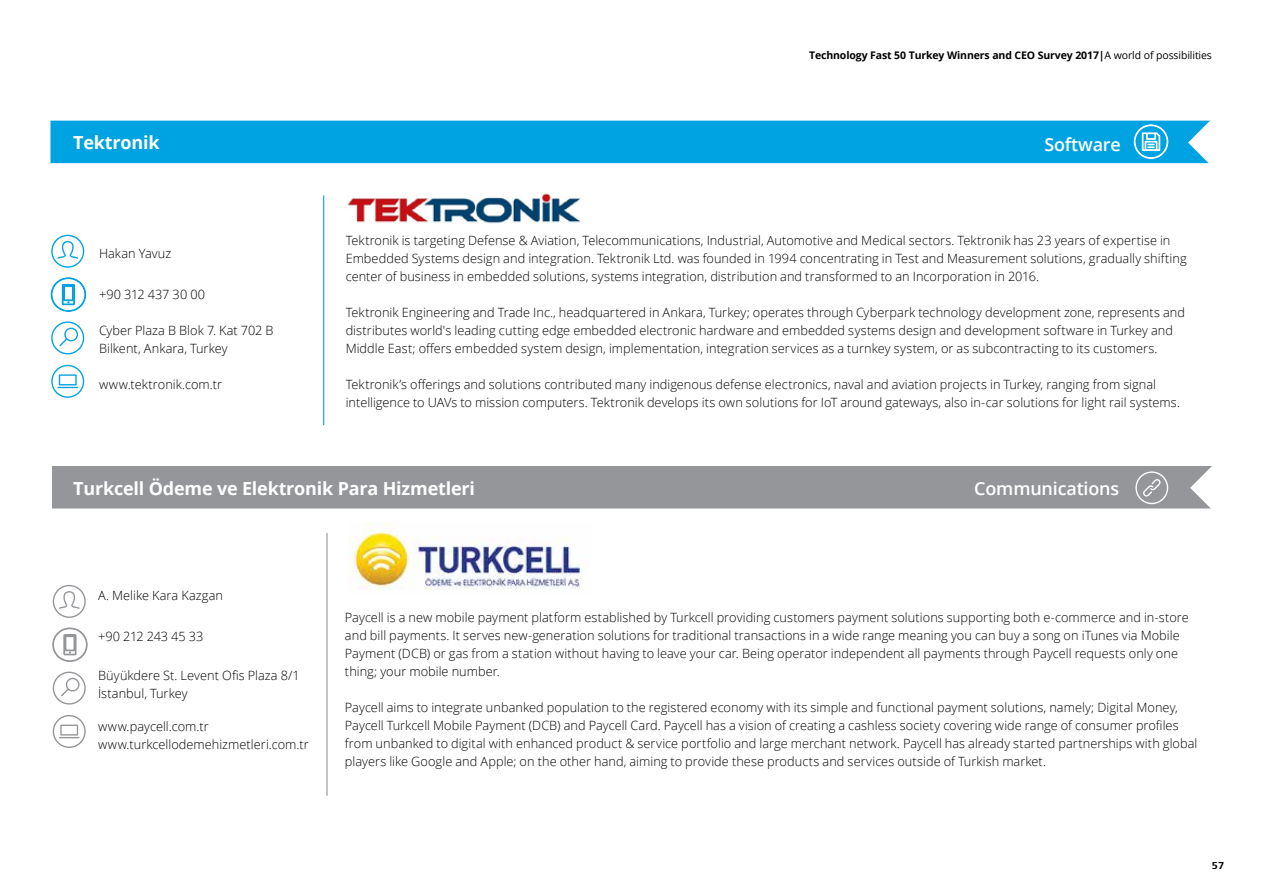
<style>
.page{position:relative;width:1263px;height:893px;background:#fff}
.page>*{position:absolute;margin:0;border:0;box-sizing:border-box;transform-origin:0 0}
.t1{font:700 18px "Open Sans";letter-spacing:-.01em;color:#fff}
.t2{font:600 18px "Open Sans";letter-spacing:-.01em;color:#fff}
.t3{font:300 12.75px/18px "Open Sans";letter-spacing:.005em;color:#000}
.t4{font:700 10.5px "Open Sans";letter-spacing:-.01em;color:#000}
.t5{font:700 10.5px "Frutiger Next Pro";color:#000}
.s1{font-weight:400}
</style>
<div class="page">
<svg style="left:51px;top:235px;width:33px;height:33px"></svg>
<svg style="left:51px;top:277px;width:35px;height:35px"></svg>
<svg style="left:51px;top:321px;width:33px;height:33px"></svg>
<svg style="left:51px;top:365px;width:33px;height:33px"></svg>
<div style="left:50px;top:121px;width:1163px;height:42px;background:#00a3e2"></div>
<svg style="left:1188px;top:120px;width:25px;height:44px"></svg>
<hr style="left:323px;top:195px;width:1px;height:230px;background:#00a3e2">
<svg style="left:1133px;top:124px;width:35px;height:35px"></svg>
<img style="left:348px;top:193px;width:232px;height:31px">
<div style="left:52px;top:466px;width:1162px;height:42px;background:#94969a"></div>
<img style="left:348px;top:522px;width:233px;height:68px">
<svg style="left:1190px;top:466px;width:24px;height:43px"></svg>
<hr style="left:326px;top:533px;width:2px;height:263px;background:#94969a">
<svg style="left:53px;top:585px;width:33px;height:33px"></svg>
<svg style="left:52px;top:627px;width:36px;height:35px"></svg>
<svg style="left:53px;top:672px;width:33px;height:33px"></svg>
<svg style="left:53px;top:715px;width:33px;height:33px"></svg>
<svg style="left:1135px;top:471px;width:33px;height:33px"></svg>
<p class="t4" style="left:809px;top:48px;width:404px">Technology Fast 50 Turkey Winners and CEO Survey 2017|<span class="s1">A world of possibilities</span></p>
<h1 class="t1" style="left:73px;top:130px;width:88px">Tektronik</h1>
<h1 class="t2" style="left:1044px;top:132px;width:78px">Software</h1>
<p class="t3" style="left:99px;top:244px;width:74px">Hakan Yavuz</p>
<p class="t3" style="left:99px;top:285px;width:108px">+90 312 437 30 00</p>
<p class="t3" style="left:99px;top:321px;width:176px">Cyber Plaza B Blok 7. Kat 702 B<br>Bilkent, Ankara, Turkey</p>
<p class="t3" style="left:99px;top:375px;width:125px">www.tektronik.com.tr</p>
<p class="t3" style="left:346px;top:231px;width:842px">Tektronik is targeting Defense &amp; Aviation, Telecommunications, Industrial, Automotive and Medical sectors. Tektronik has 23 years of expertise in<br>Embedded Systems design and integration. Tektronik Ltd. was founded in 1994 concentrating in Test and Measurement solutions, gradually shifting center of business in embedded solutions, systems integration, distribution and transformed to an Incorporation in 2016.</p>
<p class="t3" style="left:346px;top:303px;width:841px">Tektronik Engineering and Trade Inc., headquartered in Ankara, Turkey; operates through Cyberpark technology development zone, represents and distributes world's leading cutting edge embedded electronic hardware and embedded systems design and development software in Turkey and<br>Middle East; offers embedded system design, implementation, integration services as a turnkey system, or as subcontracting to its customers.</p>
<p class="t3" style="left:346px;top:375px;width:836px">Tektronik’s offerings and solutions contributed many indigenous defense electronics, naval and aviation projects in Turkey, ranging from signal intelligence to UAVs to mission computers. Tektronik develops its own solutions for IoT around gateways, also in-car solutions for light rail systems.</p>
<h1 class="t1" style="left:73px;top:476px;width:403px">Turkcell Ödeme ve Elektronik Para Hizmetleri</h1>
<h1 class="t2" style="left:974px;top:476px;width:147px">Communications</h1>
<p class="t3" style="left:98px;top:586px;width:126px">A. Melike Kara Kazgan</p>
<p class="t3" style="left:98px;top:627px;width:107px">+90 212 243 45 33</p>
<p class="t3" style="left:98px;top:666px;width:203px">Büyükdere St. Levent Ofis Plaza 8/1<br>İstanbul, Turkey</p>
<p class="t3" style="left:98px;top:717px;width:212px">www.paycell.com.tr www.turkcellodemehizmetleri.com.tr</p>
<p class="t3" style="left:345px;top:608px;width:845px">Paycell is a new mobile payment platform established by Turkcell providing customers payment solutions supporting both e-commerce and in-store and bill payments. It serves new-generation solutions for traditional transactions in a wide range meaning you can buy a song on iTunes via Mobile Payment (DCB) or gas from a station without having to leave your car. Being operator independent all payments through Paycell requests only one thing; your mobile number.</p>
<p class="t3" style="left:345px;top:698px;width:854px">Paycell aims to integrate unbanked population to the registered economy with its simple and functional payment solutions, namely; Digital Money, Paycell Turkcell Mobile Payment (DCB) and Paycell Card. Paycell has a vision of creating a cashless society covering wide range of consumer profiles from unbanked to digital with enhanced product &amp; service portfolio and large merchant network. Paycell has already started partnerships with global players like Google and Apple; on the other hand, aiming to provide these products and services outside of Turkish market.</p>
<p class="t5" style="left:1212px;top:859px;width:14px">57</p>
</div>
